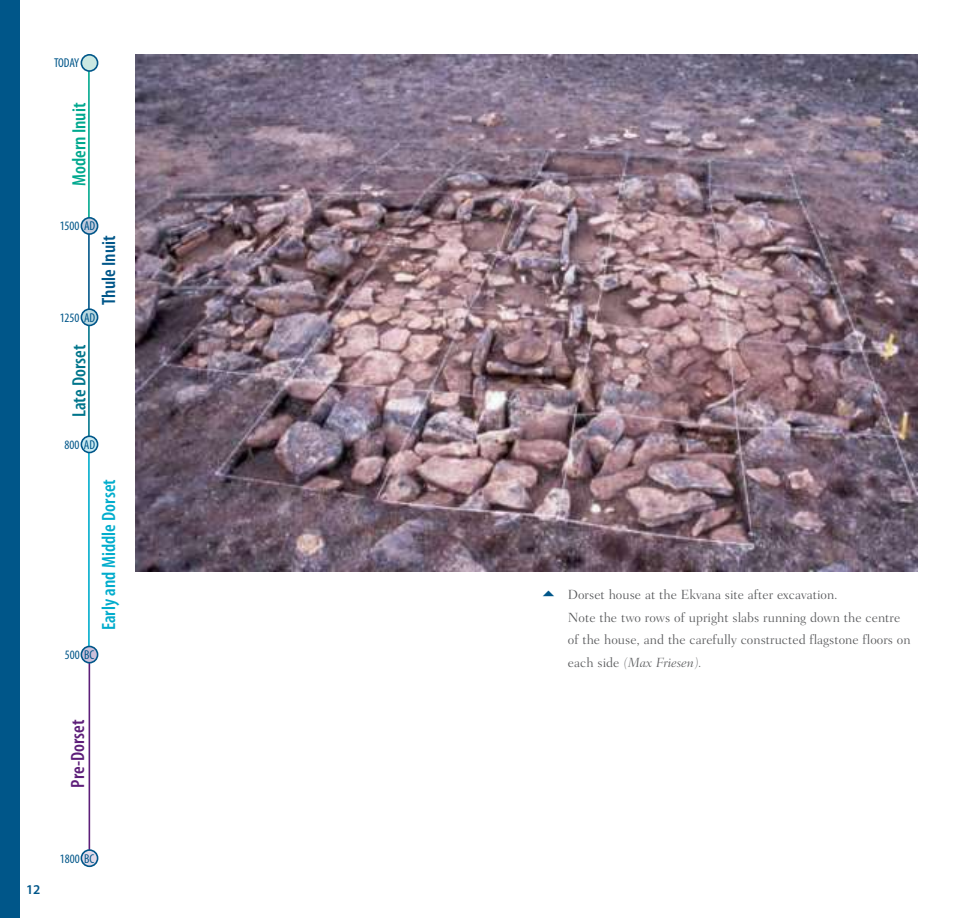
<style>
.page{position:relative;width:972px;height:918px;background:#fff}
.page>*{position:absolute;margin:0;border:0;box-sizing:border-box;transform-origin:0 0}
.t1{font:600 condensed 19.35px "Myriad Pro";color:#00accc}
.t2{font:600 condensed 19.35px "Myriad Pro";color:#00a88e}
.t3{font:600 condensed 19.35px "Myriad Pro";color:#005689}
.t4{font:600 condensed 19.35px "Myriad Pro";color:#00758b}
.t5{font:600 condensed 19.35px "Myriad Pro";color:#5d1e79}
.t6{font:300 13.5px/22.5px "Fairfield LH";color:#58595b}
.t7{font:600 13.5px "Myriad Pro";color:#005689}
.t8{font:condensed 12.9px "Myriad Pro";color:#005689}
.s1{font-style:italic}
</style>
<div class="page">
<div style="left:0;top:0;width:20px;height:918px;background:#005689"></div>
<img style="left:135px;top:54px;width:783px;height:517px">
<hr style="left:88px;top:54px;width:2px;height:165px;background:#00a88e">
<hr style="left:88px;top:233px;width:2px;height:79px;background:#005689">
<hr style="left:88px;top:323px;width:2px;height:120px;background:#00758b">
<hr style="left:88px;top:444px;width:2px;height:209px;background:#00accc">
<hr style="left:89px;top:652px;width:1px;height:209px;background:#5d1e79">
<div style="left:81px;top:646px;width:17px;height:17px;background:#ccc0da;border-radius:50%"></div>
<div style="left:81px;top:646px;width:17px;height:18px;border:2px solid #005689;border-radius:50%"></div>
<div style="left:81px;top:850px;width:17px;height:16px;background:#e2dbea;border-radius:50%"></div>
<div style="left:81px;top:849px;width:17px;height:18px;border:2px solid #005689;border-radius:50%"></div>
<div style="left:81px;top:436px;width:17px;height:17px;background:#c8e9f1;border-radius:50%"></div>
<div style="left:81px;top:435px;width:17px;height:18px;border:2px solid #005689;border-radius:50%"></div>
<div style="left:81px;top:309px;width:17px;height:16px;background:#b9d8e0;border-radius:50%"></div>
<div style="left:81px;top:308px;width:17px;height:18px;border:2px solid #005689;border-radius:50%"></div>
<div style="left:81px;top:218px;width:17px;height:16px;background:#c1cbdd;border-radius:50%"></div>
<div style="left:81px;top:217px;width:17px;height:18px;border:2px solid #005689;border-radius:50%"></div>
<div style="left:81px;top:55px;width:17px;height:16px;background:#cae8e2;border-radius:50%"></div>
<div style="left:81px;top:54px;width:17px;height:18px;border:2px solid #005689;border-radius:50%"></div>
<p class="t8" style="left:54px;top:55px;width:27px">TODAY</p>
<h1 class="t2" style="left:67px;top:186px;width:85px;rotate:-90deg">Modern Inuit</h1>
<p class="t8" style="left:60px;top:218px;width:37px">1500 AD</p>
<h1 class="t3" style="left:97px;top:305px;width:71px;rotate:-90deg">Thule Inuit</h1>
<p class="t8" style="left:60px;top:310px;width:37px">1250 AD</p>
<h1 class="t4" style="left:67px;top:417px;width:74px;rotate:-90deg">Late Dorset</h1>
<p class="t8" style="left:65px;top:436px;width:32px">800 AD</p>
<h1 class="t1" style="left:97px;top:630px;width:153px;rotate:-90deg">Early and Middle Dorset</h1>
<p class="t8" style="left:65px;top:647px;width:31px">500 BC</p>
<h1 class="t5" style="left:66px;top:788px;width:69px;rotate:-90deg">Pre-Dorset</h1>
<p class="t7" style="left:26px;top:881px;width:8px">12</p>
<p class="t8" style="left:60px;top:850px;width:36px">1800 BC</p>
<p class="t6" style="left:568px;top:584px;width:344px">Dorset house at the Ekvana site after excavation.<br>Note the two rows of upright slabs running down the centre of the house, and the carefully constructed flagstone floors on each side <span class="s1">(Max Friesen).</span></p>
</div>
